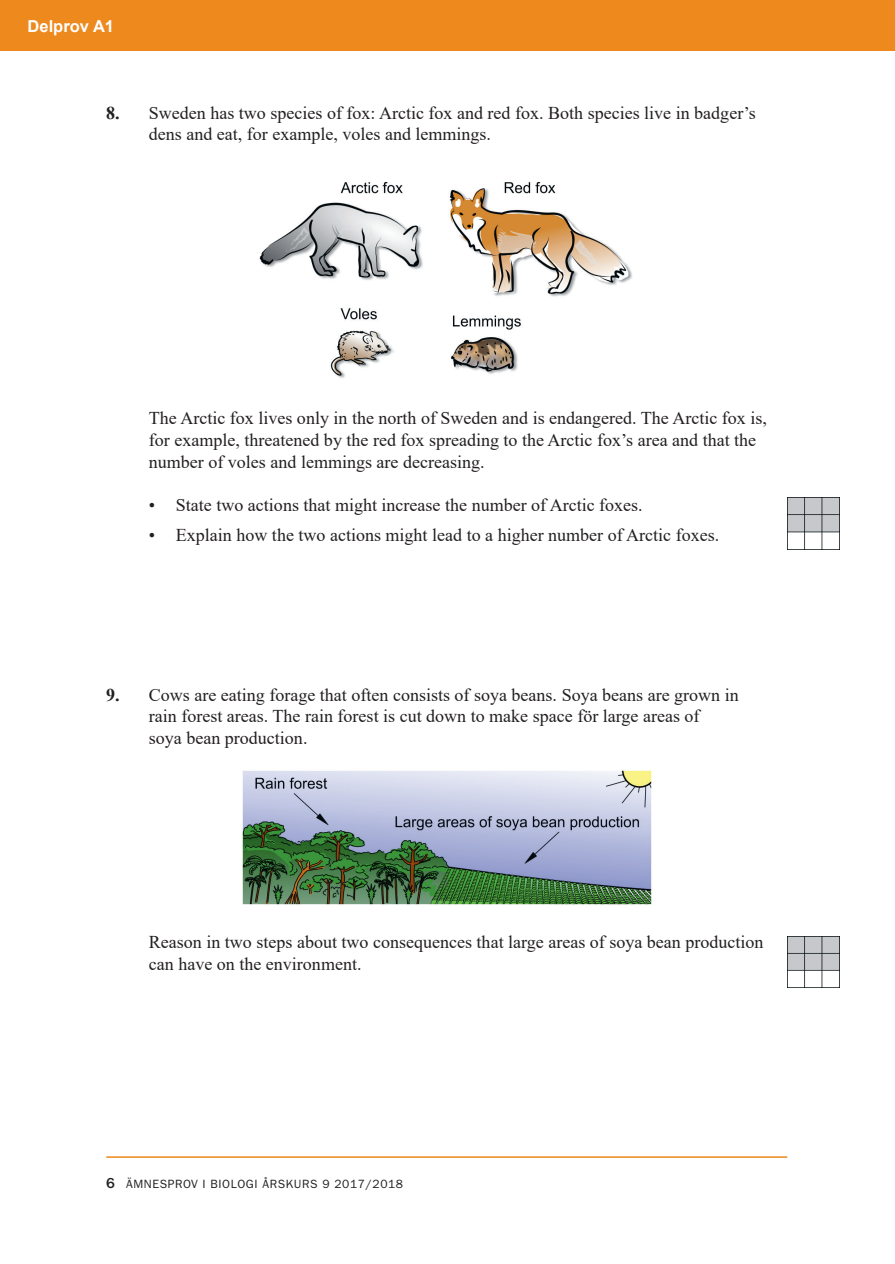
<style>
.page{position:relative;width:895px;height:1264px;background:#fff}
.page>*{position:absolute;margin:0;border:0;box-sizing:border-box;transform-origin:0 0}
.t1{font:18px/21.6px "Times New Roman";color:#231f20}
.t2{font:700 16.5px "Arial";color:#fff}
.t3{font:12px "ITC Franklin Gothic Std";letter-spacing:.05em;color:#231f20}
.s1{font-weight:700}
.s2{font-weight:500;font-size:15px}
</style>
<div class="page">
<hr style="left:893px;top:0;width:1px;height:51px;background:#ed891d">
<hr style="left:106px;top:1156px;width:681px;height:1px;background:#ed891d">
<div style="left:0;top:0;width:893px;height:51px;background:#ed891d"></div>
<img style="left:259px;top:182px;width:373px;height:196px">
<img style="left:242px;top:770px;width:409px;height:135px">
<img style="left:787px;top:497px;width:51px;height:52px">
<img style="left:787px;top:936px;width:51px;height:51px">
<p class="t2" style="left:28px;top:14px;width:88px">Delprov A1</p>
<p class="t1" style="left:149px;top:101px;width:608px;text-indent:-43px"><span class="s1">8.</span> Sweden has two species of fox: Arctic fox and red fox. Both species live in badger’s dens and eat, for example, voles and lemmings.</p>
<p class="t1" style="left:149px;top:407px;width:619px">The Arctic fox lives only in the north of Sweden and is endangered. The Arctic fox is, for example, threatened by the red fox spreading to the Arctic fox’s area and that the number of voles and lemmings are decreasing.</p>
<p class="t1" style="left:149px;top:493px;width:495px">• State two actions that might increase the number of Arctic foxes.</p>
<p class="t1" style="left:149px;top:523px;width:571px">• Explain how the two actions might lead to a higher number of Arctic foxes.</p>
<p class="t1" style="left:149px;top:683px;width:591px;text-indent:-43px"><span class="s1">9.</span> Cows are eating forage that often consists of soya beans. Soya beans are grown in rain forest areas. The rain forest is cut down to make space för large areas of<br>soya bean production.</p>
<p class="t1" style="left:149px;top:931px;width:616px">Reason in two steps about two consequences that large areas of soya bean production can have on the environment.</p>
<p class="t3" style="left:106px;top:1176px;width:298px"><span class="s2">6</span> ÄMNESPROV I BIOLOGI ÅRSKURS 9 2017/2018</p>
</div>
